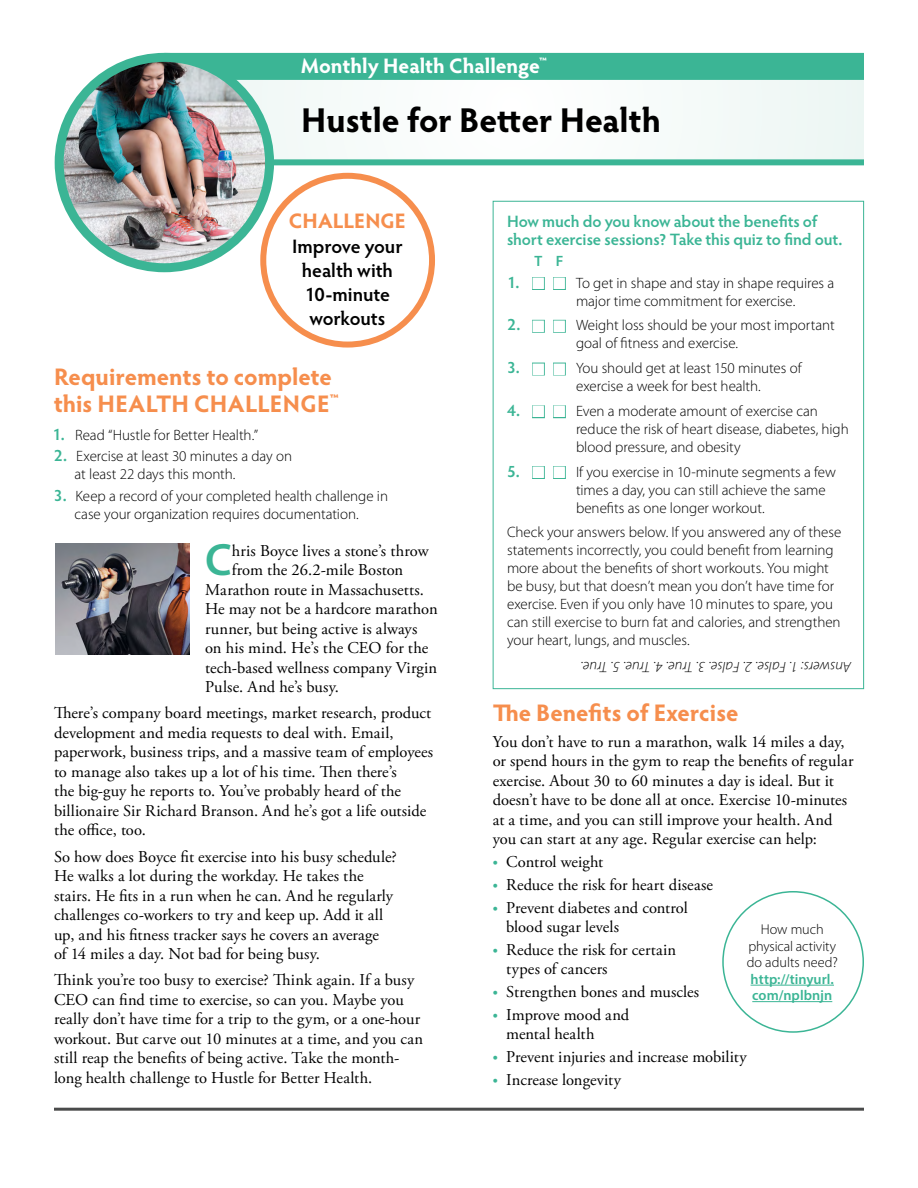
<style>
.page{position:relative;width:918px;height:1188px;background:#fff}
.page>*{position:absolute;margin:0;border:0;box-sizing:border-box;transform-origin:0 0}
.t1{font:600 45.45px "Myriad Pro";color:#3bb595}
.t2{font:700 34.5px "Hypatia Sans Pro";letter-spacing:-.005em;color:#000}
.t3{font:700 24px/27px "Hypatia Sans Pro";color:#f68e4d}
.t4{font:700 21px "Hypatia Sans Pro";color:#fff}
.t5{font:700 21px "Hypatia Sans Pro";letter-spacing:.005em;color:#f68e4d}
.t6{font:600 19.5px/24px "Hypatia Sans Pro";letter-spacing:-.005em;color:#000;text-align:center}
.t7{font:16.5px/19.5px "Adobe Garamond Pro";letter-spacing:.005em;color:#000}
.t8{font:600 16.5px/18px "Hypatia Sans Pro";letter-spacing:-.01em;color:#3bb595}
.t9{font:300 15px/18px "Myriad Pro";letter-spacing:-.005em;color:#000}
.t10{font:italic 300 15px "Myriad Pro";letter-spacing:.005em;color:#000}
.t11{font:600 15px "Myriad Pro";color:#3bb595}
.t12{font:300 14.25px/16.5px "Myriad Pro";letter-spacing:-.005em;color:#000;text-align:center}
.t13{font:600 14.25px/16.5px "Myriad Pro";letter-spacing:.005em;color:#3bb595}
.s1{font-family:"Hypatia Sans Pro";font-weight:600;font-size:16.5px;color:#3bb595}
.s2{color:#fff}
.s3{font-family:"Myriad Pro";font-weight:600;color:#3bb595}
</style>
<div class="page">
<div style="left:532px;top:277px;width:13px;height:13px;border:2px solid #3bb595"></div>
<div style="left:553px;top:277px;width:13px;height:13px;border:2px solid #3bb595"></div>
<div style="left:532px;top:320px;width:13px;height:13px;border:2px solid #3bb595"></div>
<div style="left:553px;top:320px;width:13px;height:13px;border:2px solid #3bb595"></div>
<div style="left:532px;top:363px;width:13px;height:12px;border:2px solid #3bb595"></div>
<div style="left:553px;top:363px;width:13px;height:12px;border:2px solid #3bb595"></div>
<div style="left:532px;top:405px;width:13px;height:13px;border:2px solid #3bb595"></div>
<div style="left:553px;top:405px;width:13px;height:13px;border:2px solid #3bb595"></div>
<div style="left:532px;top:466px;width:13px;height:13px;border:2px solid #3bb595"></div>
<div style="left:553px;top:466px;width:13px;height:13px;border:2px solid #3bb595"></div>
<div style="left:159px;top:54px;width:705px;height:106px;background:#f6fbfa"></div>
<div style="left:164px;top:53px;width:700px;height:27px;background:#3bb595"></div>
<img style="left:59px;top:57px;width:211px;height:211px;border-radius:105px">
<div style="left:55px;top:53px;width:219px;height:219px;border:9px solid #3bb595;border-radius:50%"></div>
<div style="left:269px;top:159px;width:595px;height:6px;background:#3bb595"></div>
<div style="left:260px;top:173px;width:175px;height:175px;border:6px solid #f68e4d;border-radius:50%"></div>
<hr style="left:54px;top:1108px;width:810px;height:3px;background:#4a4b4b">
<img style="left:56px;top:544px;width:134px;height:111px">
<hr style="left:751px;top:985px;width:83px;height:1px;background:#3bb595">
<hr style="left:752px;top:1001px;width:80px;height:1px;background:#3bb595">
<p class="t4" style="left:301px;top:51px;width:248px">Monthly Health Challenge<sup>™</sup></p>
<h2 class="t2" style="left:301px;top:95px;width:361px">Hustle for Better Health</h2>
<p class="t5" style="left:289px;top:206px;width:118px">CHALLENGE</p>
<p class="t6" style="left:292px;top:234px;width:112px">Improve your health with<br>10-minute workouts</p>
<h3 class="t3" style="left:54px;top:362px;width:287px">Requirements to complete this HEALTH CHALLENGE<sup>™</sup></h3>
<p class="t9" style="left:53px;top:426px;width:207px"><span class="s1">1.</span> Read “Hustle for Better Health.”</p>
<p class="t9" style="left:75px;top:447px;width:219px;text-indent:-21px"><span class="s1">2.</span> Exercise at least 30 minutes a day on at least 22 days this month.</p>
<p class="t9" style="left:54px;top:486px;width:336px;text-align:center"><span class="s1">3.</span> Keep a record of your completed health challenge in case your organization requires documentation.</p>
<h1 class="t1" style="left:205px;top:531px;width:28px">C</h1>
<p class="t7" style="left:232px;top:541px;width:198px">hris Boyce lives a stone’s throw</p>
<p class="t7" style="left:232px;top:561px;width:173px">from the 26.2-mile Boston</p>
<p class="t7" style="left:205px;top:580px;width:220px">Marathon route in Massachusetts.</p>
<p class="t7" style="left:205px;top:600px;width:234px">He may not be a hardcore marathon</p>
<p class="t7" style="left:205px;top:619px;width:214px">runner, but being active is always</p>
<p class="t7" style="left:205px;top:639px;width:225px">on his mind. He’s the CEO for the</p>
<p class="t7" style="left:205px;top:658px;width:234px">tech-based wellness company Virgin</p>
<p class="t7" style="left:205px;top:678px;width:135px">Pulse. And he’s busy.</p>
<p class="t7" style="left:54px;top:704px;width:381px">There’s company board meetings, market research, product development and media requests to deal with. Email, paperwork, business trips, and a massive team of employees to manage also takes up a lot of his time. Then there’s<br>the big-guy he reports to. You’ve probably heard of the billionaire Sir Richard Branson. And he’s got a life outside the office, too.</p>
<p class="t7" style="left:54px;top:847px;width:344px">So how does Boyce fit exercise into his busy schedule?<br>He walks a lot during the workday. He takes the stairs. He fits in a run when he can. And he regularly challenges co-workers to try and keep up. Add it all up, and his fitness tracker says he covers an average<br>of 14 miles a day. Not bad for being busy.</p>
<p class="t7" style="left:54px;top:971px;width:371px">Think you’re too busy to exercise? Think again. If a busy CEO can find time to exercise, so can you. Maybe you really don’t have time for a trip to the gym, or a one-hour workout. But carve out 10 minutes at a time, and you can still reap the benefits of being active. Take the month&shy;long health challenge to Hustle for Better Health.</p>
<p class="t8" style="left:507px;top:212px;width:337px">How much do you know about the benefits of short exercise sessions? Take this quiz to find out.</p>
<p class="t11" style="left:535px;top:252px;width:30px">T F</p>
<p class="t9" style="left:576px;top:274px;width:260px;text-indent:-69px"><span class="s1">1.</span> <span class="s2">■</span> <span class="s2">■</span> To get in shape and stay in shape requires a major time commitment for exercise.</p>
<p class="t9" style="left:576px;top:316px;width:260px;text-indent:-69px"><span class="s1">2.</span> <span class="s2">■</span> <span class="s2">■</span> Weight loss should be your most important goal of fitness and exercise.</p>
<p class="t9" style="left:576px;top:359px;width:227px;text-indent:-69px"><span class="s1">3.</span> <span class="s2">■</span> <span class="s2">■</span> You should get at least 150 minutes of exercise a week for best health.</p>
<p class="t9" style="left:576px;top:402px;width:274px;text-indent:-69px"><span class="s1">4.</span> <span class="s2">■</span> <span class="s2">■</span> Even a moderate amount of exercise can reduce the risk of heart disease, diabetes, high blood pressure, and obesity</p>
<p class="t9" style="left:576px;top:463px;width:262px;text-indent:-69px"><span class="s1">5.</span> <span class="s2">■</span> <span class="s2">■</span> If you exercise in 10-minute segments a few times a day, you can still achieve the same benefits as one longer workout.</p>
<p class="t9" style="left:507px;top:523px;width:336px">Check your answers below. If you answered any of these statements incorrectly, you could benefit from learning more about the benefits of short workouts. You might be busy, but that doesn’t mean you don’t have time for exercise. Even if you only have 10 minutes to spare, you can still exercise to burn fat and calories, and strengthen your heart, lungs, and muscles.</p>
<p class="t10" style="left:851px;top:675px;width:272px;rotate:-180deg">Answers: 1. False. 2. False. 3. True. 4. True. 5. True.</p>
<h3 class="t3" style="left:493px;top:698px;width:247px">The Benefits of Exercise</h3>
<p class="t7" style="left:493px;top:733px;width:362px">You don’t have to run a marathon, walk 14 miles a day, or spend hours in the gym to reap the benefits of regular exercise. About 30 to 60 minutes a day is ideal. But it doesn’t have to be done all at once. Exercise 10-minutes at a time, and you can still improve your health. And you can start at any age. Regular exercise can help:</p>
<p class="t7" style="left:493px;top:853px;width:112px"><span class="s3">•</span> Control weight</p>
<p class="t7" style="left:493px;top:876px;width:222px"><span class="s3">•</span> Reduce the risk for heart disease</p>
<p class="t7" style="left:506px;top:898px;width:183px;text-indent:-13px"><span class="s3">•</span> Prevent diabetes and control blood sugar levels</p>
<p class="t7" style="left:506px;top:941px;width:172px;text-indent:-13px"><span class="s3">•</span> Reduce the risk for certain types of cancers</p>
<p class="t7" style="left:493px;top:983px;width:208px"><span class="s3">•</span> Strengthen bones and muscles</p>
<p class="t7" style="left:506px;top:1005px;width:125px;text-indent:-13px"><span class="s3">•</span> Improve mood and mental health</p>
<p class="t7" style="left:493px;top:1048px;width:255px"><span class="s3">•</span> Prevent injuries and increase mobility</p>
<p class="t7" style="left:493px;top:1070px;width:130px"><span class="s3">•</span> Increase longevity</p>
<p class="t12" style="left:747px;top:921px;width:92px">How much physical activity do adults need?</p>
<p class="t13" style="left:751px;top:970px;width:85px">http://tinyurl. com/nplbnjn</p>
</div>
